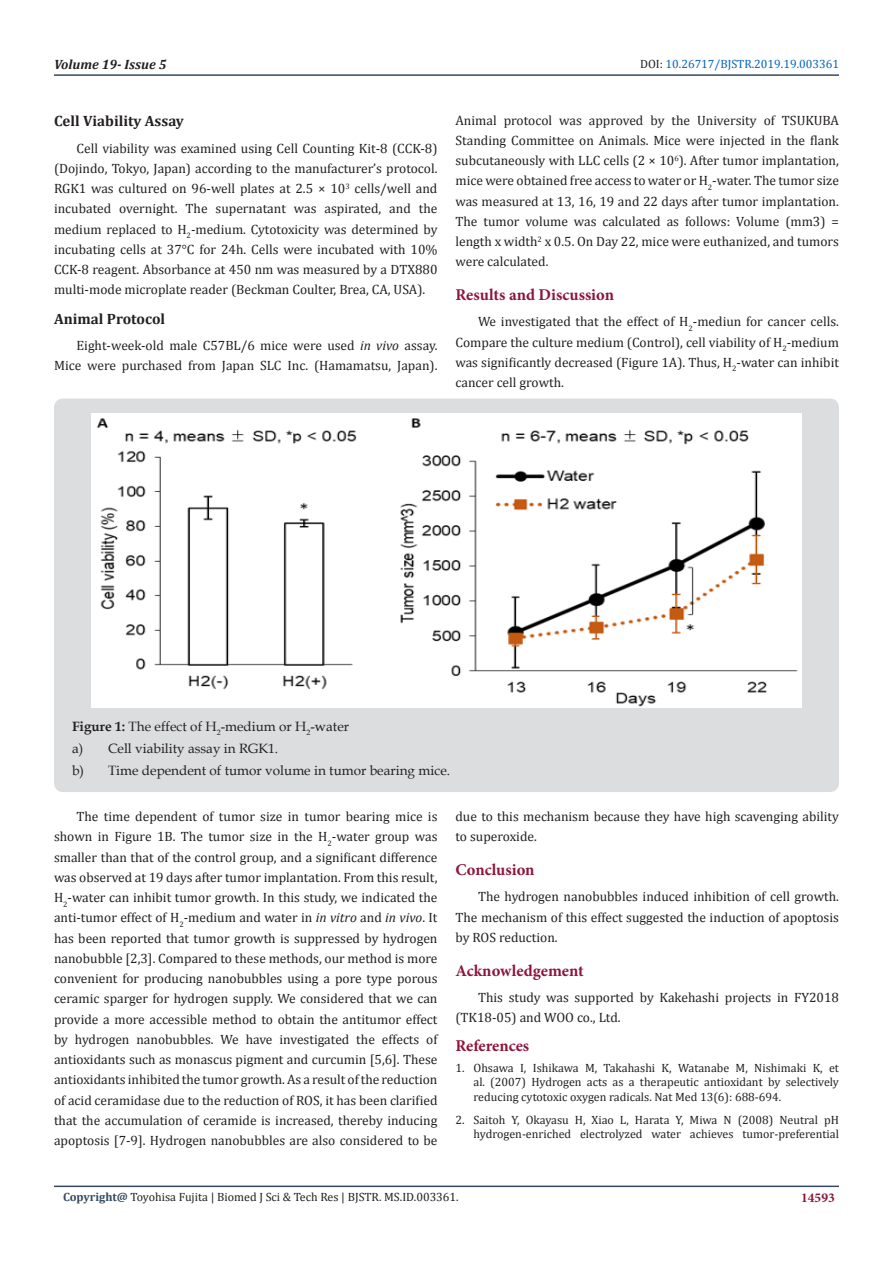
<style>
.page{position:relative;width:893px;height:1263px;background:#fff}
.page>*{position:absolute;margin:0;border:0;box-sizing:border-box;transform-origin:0 0}
.t1{font:700 16.5px "Minion Pro";color:#8f133a}
.t2{font:700 15px "Cambria";color:#231f20}
.t3{font:13.5px/20.2px "Cambria";color:#231f20;text-align:justify}
.t4{font:13.5px/22.2px "Book Antiqua";color:#231f20}
.t5{font:italic 700 13.5px "Cambria";color:#231f20}
.t6{font:700 13.5px "Minion Pro";color:#8f133a}
.t7{font:12px/14.4px "Cambria";color:#231f20;text-align:justify}
.t8{font:12px "Cambria";color:#0563c1}
.s1{color:#231f20}
.s2{font-style:italic}
.s3{font-weight:700}
.s4{font-weight:700;color:#34495e}
</style>
<div class="page">
<hr style="left:54px;top:1185px;width:785px;height:2px;background:#34495e">
<hr style="left:54px;top:74px;width:785px;height:2px;background:#34495e">
<div style="left:54px;top:399px;width:785px;height:393px;background:#dcdddf;border-radius:9px"></div>
<img style="left:91px;top:414px;width:711px;height:294px">
<p class="t5" style="left:54px;top:55px;width:114px">Volume 19- Issue 5</p>
<p class="t8" style="left:640px;top:57px;width:200px"><span class="s1">DOI:</span> 10.26717/BJSTR.2019.19.003361</p>
<p class="t2" style="left:54px;top:111px;width:131px">Cell Viability Assay</p>
<p class="t3" style="left:54px;top:138px;width:385px;text-indent:22px">Cell viability was examined using Cell Counting Kit-8 (CCK-8) (Dojindo, Tokyo, Japan) according to the manufacturer’s protocol.<br>RGK1 was cultured on 96-well plates at 2.5 × 10<sup>3</sup> cells/well and incubated overnight. The supernatant was aspirated, and the medium replaced to H<sub>2</sub>-medium. Cytotoxicity was determined by incubating cells at 37°C for 24h. Cells were incubated with 10% CCK-8 reagent. Absorbance at 450 nm was measured by a DTX880 multi-mode microplate reader (Beckman Coulter, Brea, CA, USA).</p>
<p class="t2" style="left:54px;top:308px;width:113px">Animal Protocol</p>
<p class="t3" style="left:54px;top:335px;width:385px;text-align:right">Eight-week-old male C57BL/6 mice were used <span class="s2">in vivo</span> assay.<br>Mice were purchased from Japan SLC Inc. (Hamamatsu, Japan).</p>
<p class="t3" style="left:455px;top:110px;width:385px">Animal protocol was approved by the University of TSUKUBA Standing Committee on Animals. Mice were injected in the flank subcutaneously with LLC cells (2 × 10<sup>6</sup>). After tumor implantation, mice were obtained free access to water or H<sub>2</sub>-water. The tumor size was measured at 13, 16, 19 and 22 days after tumor implantation.<br>The tumor volume was calculated as follows: Volume (mm3) = length x width<sup>2</sup> x 0.5. On Day 22, mice were euthanized, and tumors were calculated.</p>
<p class="t1" style="left:455px;top:283px;width:160px">Results and Discussion</p>
<p class="t3" style="left:455px;top:311px;width:385px;text-indent:22px">We investigated that the effect of H<sub>2</sub>-mediun for cancer cells.<br>Compare the culture medium (Control), cell viability of H<sub>2</sub>-medium was significantly decreased (Figure 1A). Thus, H<sub>2</sub>-water can inhibit cancer cell growth.</p>
<p class="t4" style="left:72px;top:715px;width:380px"><span class="s3">Figure 1:</span> The effect of H<sub>2</sub>-medium or H<sub>2</sub>-water<br>a) Cell viability assay in RGK1.<br>b) Time dependent of tumor volume in tumor bearing mice.</p>
<p class="t3" style="left:54px;top:806px;width:385px;text-indent:22px">The time dependent of tumor size in tumor bearing mice is shown in Figure 1B. The tumor size in the H<sub>2</sub>-water group was smaller than that of the control group, and a significant difference was observed at 19 days after tumor implantation. From this result, H<sub>2</sub>-water can inhibit tumor growth. In this study, we indicated the anti-tumor effect of H<sub>2</sub>-medium and water in <span class="s2">in vitro</span> and <span class="s2">in vivo</span>. It has been reported that tumor growth is suppressed by hydrogen nanobubble [2,3]. Compared to these methods, our method is more convenient for producing nanobubbles using a pore type porous ceramic sparger for hydrogen supply. We considered that we can provide a more accessible method to obtain the antitumor effect by hydrogen nanobubbles. We have investigated the effects of antioxidants such as monascus pigment and curcumin [5,6]. These antioxidants inhibited the tumor growth. As a result of the reduction of acid ceramidase due to the reduction of ROS, it has been clarified that the accumulation of ceramide is increased, thereby inducing apoptosis [7-9]. Hydrogen nanobubbles are also considered to be</p>
<p class="t3" style="left:455px;top:806px;width:385px">due to this mechanism because they have high scavenging ability to superoxide.</p>
<p class="t1" style="left:455px;top:858px;width:81px">Conclusion</p>
<p class="t3" style="left:455px;top:887px;width:385px;text-indent:22px">The hydrogen nanobubbles induced inhibition of cell growth.<br>The mechanism of this effect suggested the induction of apoptosis by ROS reduction.</p>
<p class="t1" style="left:455px;top:959px;width:130px">Acknowledgement</p>
<p class="t3" style="left:455px;top:987px;width:385px;text-indent:22px">This study was supported by Kakehashi projects in FY2018 (TK18-05) and WOO co., Ltd.</p>
<p class="t1" style="left:455px;top:1034px;width:75px">References</p>
<p class="t7" style="left:473px;top:1060px;width:367px;text-indent:-18px">1. Ohsawa I, Ishikawa M, Takahashi K, Watanabe M, Nishimaki K, et al. (2007) Hydrogen acts as a therapeutic antioxidant by selectively reducing cytotoxic oxygen radicals. Nat Med 13(6): 688-694.</p>
<p class="t7" style="left:455px;top:1113px;width:385px;text-align:right">2. Saitoh Y, Okayasu H, Xiao L, Harata Y, Miwa N (2008) Neutral pH hydrogen-enriched electrolyzed water achieves tumor-preferential</p>
<p class="t7" style="left:63px;top:1190px;width:397px"><span class="s4">Copyright@</span> Toyohisa Fujita | Biomed J Sci &amp; Tech Res | BJSTR. MS.ID.003361.</p>
<p class="t6" style="left:801px;top:1188px;width:35px">14593</p>
</div>
